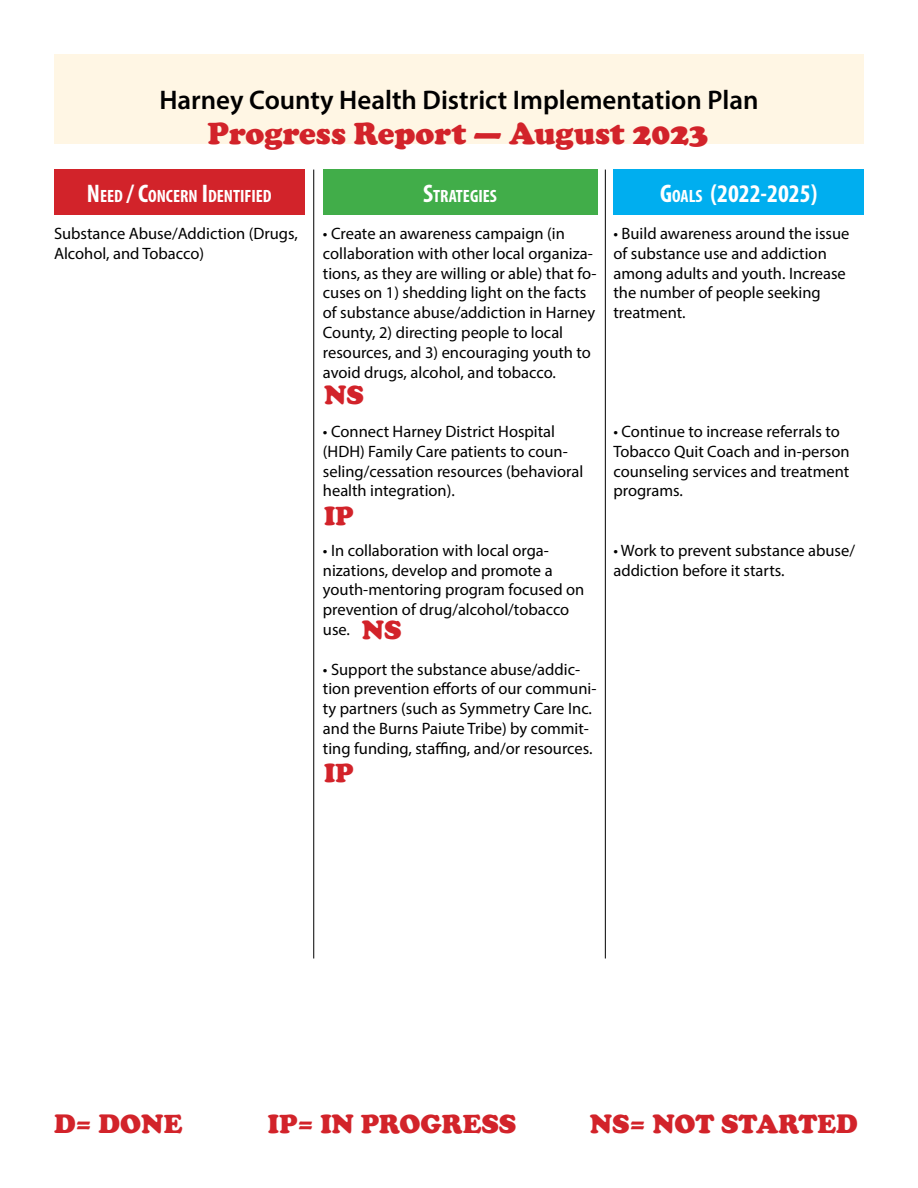
<style>
.page{position:relative;width:918px;height:1188px;background:#fff}
.page>*{position:absolute;margin:0;border:0;box-sizing:border-box;transform-origin:0 0}
.t1{font:900 31.5px "Cooper";color:#d2232a}
.t2{font:600 27px "Myriad Pro";color:#000}
.t3{font:900 27px "Cooper";color:#d2232a}
.t4{font:700 condensed 25.5px "Myriad Pro";color:#fff}
.t5{font:700 condensed 17.85px "Myriad Pro";color:#fff}
.t6{font:16.5px/19.8px "Myriad Pro";color:#000}
.s1{font-size:25.5px}
.s2{font-size:17.85px}
</style>
<div class="page">
<div style="left:54px;top:54px;width:810px;height:90px;background:#fff6e4"></div>
<div style="left:54px;top:170px;width:251px;height:45px;background:#d2232a"></div>
<div style="left:323px;top:170px;width:274px;height:45px;background:#41ad49"></div>
<div style="left:613px;top:170px;width:251px;height:45px;background:#00aeef"></div>
<hr style="left:605px;top:170px;width:1px;height:788px;background:#000">
<hr style="left:313px;top:170px;width:1px;height:788px;background:#000">
<h2 class="t2" style="left:159px;top:83px;width:601px">Harney County Health District Implementation Plan</h2>
<h1 class="t1" style="left:207px;top:115px;width:502px">Progress Report — August 2023</h1>
<p class="t5" style="left:87px;top:185px;width:186px"><span class="s1">N</span>EED <span class="s1">/ C</span>ONCERN <span class="s1">I</span>DENTIFIED</p>
<p class="t5" style="left:423px;top:185px;width:74px"><span class="s1">S</span>TRATEGIES</p>
<h3 class="t4" style="left:660px;top:177px;width:159px">G<span class="s2">OALS</span> (2022-2025)</h3>
<p class="t6" style="left:54px;top:223px;width:245px">Substance Abuse/Addiction (Drugs,<br>Alcohol, and Tobacco)</p>
<p class="t6" style="left:323px;top:223px;width:275px">• Create an awareness campaign (in collaboration with other local organiza&shy;tions, as they are willing or able) that fo&shy;cuses on 1) shedding light on the facts of substance abuse/addiction in Harney County, 2) directing people to local resources, and 3) encouraging youth to avoid drugs, alcohol, and tobacco.</p>
<p class="t6" style="left:613px;top:223px;width:238px">• Build awareness around the issue of substance use and addiction among adults and youth. Increase the number of people seeking treatment.</p>
<h2 class="t3" style="left:324px;top:379px;width:41px">NS</h2>
<p class="t6" style="left:323px;top:421px;width:262px">• Connect Harney District Hospital (HDH) Family Care patients to coun&shy;seling/cessation resources (behavioral health integration).</p>
<h2 class="t3" style="left:324px;top:500px;width:31px">IP</h2>
<p class="t6" style="left:323px;top:540px;width:263px">• In collaboration with local orga&shy;nizations, develop and promote a youth-mentoring program focused on prevention of drug/alcohol/tobacco use.</p>
<p class="t6" style="left:323px;top:659px;width:275px">• Support the substance abuse/addic&shy;tion prevention efforts of our communi&shy;ty partners (such as Symmetry Care Inc. and the Burns Paiute Tribe) by commit&shy;ting funding, staffing, and/or resources.</p>
<h2 class="t3" style="left:362px;top:614px;width:41px">NS</h2>
<h2 class="t3" style="left:324px;top:757px;width:31px">IP</h2>
<p class="t6" style="left:613px;top:421px;width:238px">• Continue to increase referrals to<br>Tobacco Quit Coach and in-person counseling services and treatment programs.</p>
<p class="t6" style="left:613px;top:540px;width:243px">• Work to prevent substance abuse/ addiction before it starts.</p>
<h2 class="t3" style="left:54px;top:1108px;width:130px">D= DONE</h2>
<h2 class="t3" style="left:590px;top:1108px;width:270px">NS= NOT STARTED</h2>
<h2 class="t3" style="left:268px;top:1108px;width:250px">IP= IN PROGRESS</h2>
</div>
